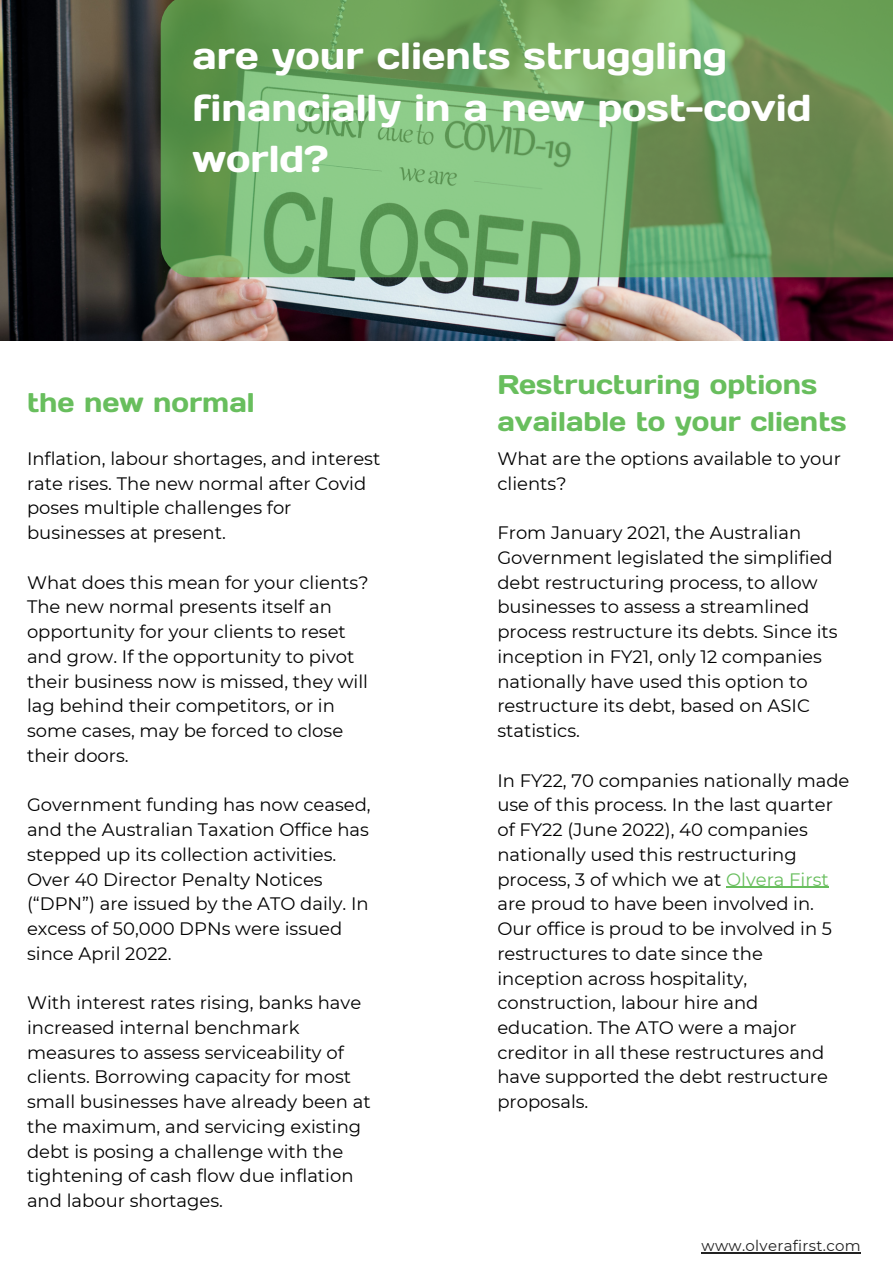
<style>
.page{position:relative;width:893px;height:1264px;background:#fff}
.page>*{position:absolute;margin:0;border:0;box-sizing:border-box;transform-origin:0 0}
.t1{font:37.5px/51.8px "Days";color:#fff}
.t2{font:27px/37px "Days";color:#68be5d}
.t3{font:18px/24.8px "Montserrat";color:#000}
.t4{font:15px "Montserrat";letter-spacing:.02em;color:#222}
.s1{color:#68be5d}
</style>
<div class="page">
<img style="left:0;top:0;width:892px;height:340px">
<svg style="left:161px;top:0;width:731px;height:277px;background:#72a866"></svg>
<hr style="left:701px;top:1251px;width:159px;height:2px;background:#222">
<hr style="left:726px;top:886px;width:102px;height:1px;background:#68be5d">
<h1 class="t1" style="left:192px;top:29px;width:620px">are your clients struggling financially in a new post-covid world?</h1>
<h2 class="t2" style="left:27px;top:383px;width:229px">the new normal</h2>
<p class="t3" style="left:27px;top:446px;width:355px">Inflation, labour shortages, and interest rate rises. The new normal after Covid poses multiple challenges for businesses at present.</p>
<p class="t3" style="left:27px;top:570px;width:343px">What does this mean for your clients?<br>The new normal presents itself an opportunity for your clients to reset and grow. If the opportunity to pivot their business now is missed, they will lag behind their competitors, or in some cases, may be forced to close their doors.</p>
<p class="t3" style="left:27px;top:792px;width:345px">Government funding has now ceased, and the Australian Taxation Office has stepped up its collection activities.<br>Over 40 Director Penalty Notices (“DPN”) are issued by the ATO daily. In excess of 50,000 DPNs were issued since April 2022.</p>
<p class="t3" style="left:27px;top:990px;width:345px">With interest rates rising, banks have increased internal benchmark measures to assess serviceability of clients. Borrowing capacity for most small businesses have already been at the maximum, and servicing existing debt is posing a challenge with the tightening of cash flow due inflation and labour shortages.</p>
<h2 class="t2" style="left:497px;top:365px;width:351px">Restructuring options available to your clients</h2>
<p class="t3" style="left:497px;top:446px;width:345px">What are the options available to your clients?</p>
<p class="t3" style="left:497px;top:520px;width:342px">From January 2021, the Australian Government legislated the simplified debt restructuring process, to allow businesses to assess a streamlined process restructure its debts. Since its inception in FY21, only 12 companies nationally have used this option to restructure its debt, based on ASIC statistics.</p>
<p class="t3" style="left:497px;top:767px;width:353px">In FY22, 70 companies nationally made use of this process. In the last quarter of FY22 (June 2022), 40 companies nationally used this restructuring process, 3 of which we at <span class="s1">Olvera First </span>are proud to have been involved in.<br>Our office is proud to be involved in 5 restructures to date since the inception across hospitality, construction, labour hire and education. The ATO were a major creditor in all these restructures and have supported the debt restructure proposals.</p>
<p class="t4" style="left:701px;top:1236px;width:160px">www.olverafirst.com</p>
</div>
